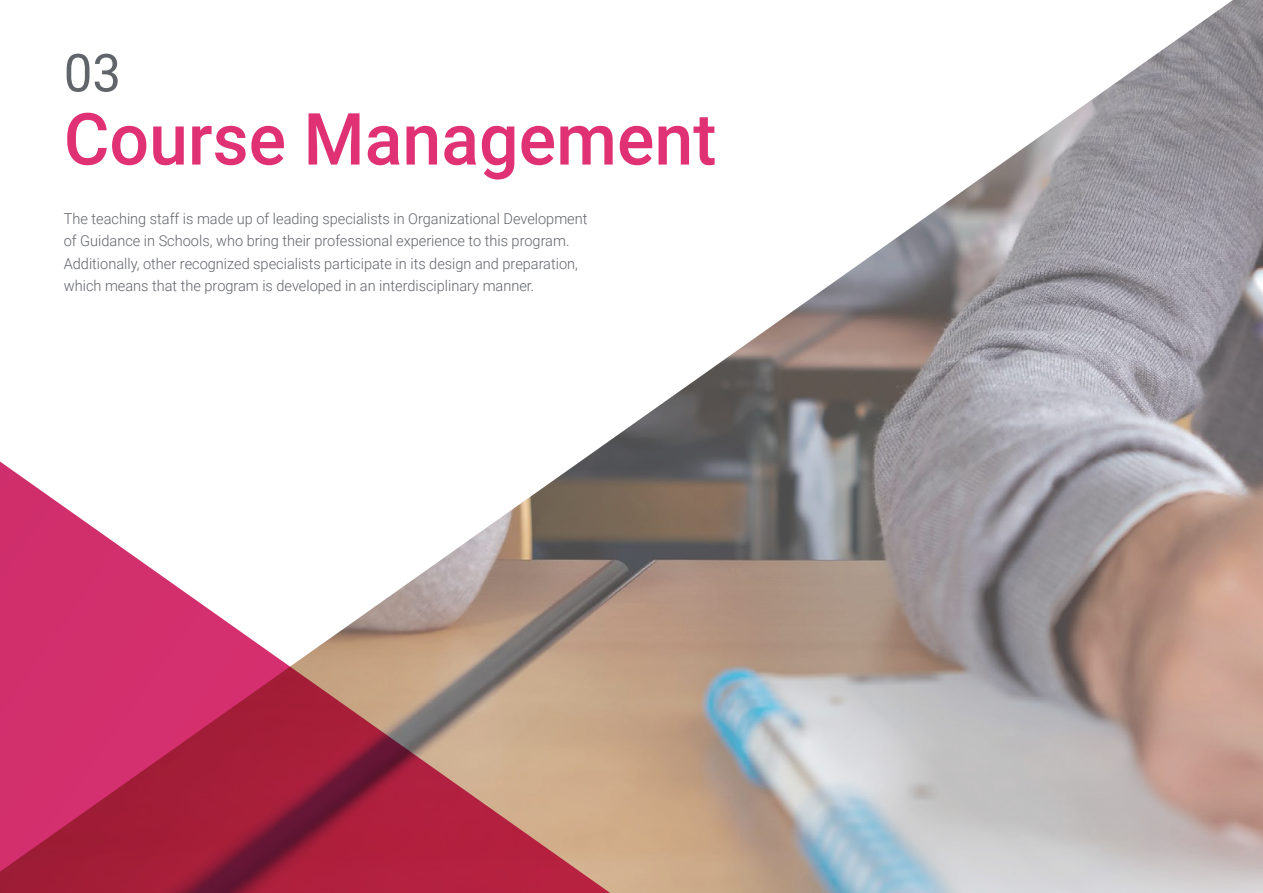
<style>
.page{position:relative;width:1263px;height:893px;background:#fff}
.page>*{position:absolute;margin:0;border:0;box-sizing:border-box;transform-origin:0 0}
.t1{font:500 72px "Roboto";color:#df3174}
.t2{font:52.5px "Roboto";color:#61646a}
.t3{font:300 15px/22.5px "Roboto";color:#61646a}
</style>
<div class="page">
<img style="left:602px;top:0;width:661px;height:893px">
<svg style="left:0;top:446px;width:640px;height:447px"></svg>
<h2 class="t2" style="left:64px;top:36px;width:59px">03</h2>
<h1 class="t1" style="left:64px;top:89px;width:654px">Course Management</h1>
<p class="t3" style="left:64px;top:207px;width:525px">The teaching staff is made up of leading specialists in Organizational Development of Guidance in Schools, who bring their professional experience to this program.<br>Additionally, other recognized specialists participate in its design and preparation, which means that the program is developed in an interdisciplinary manner.</p>
</div>
